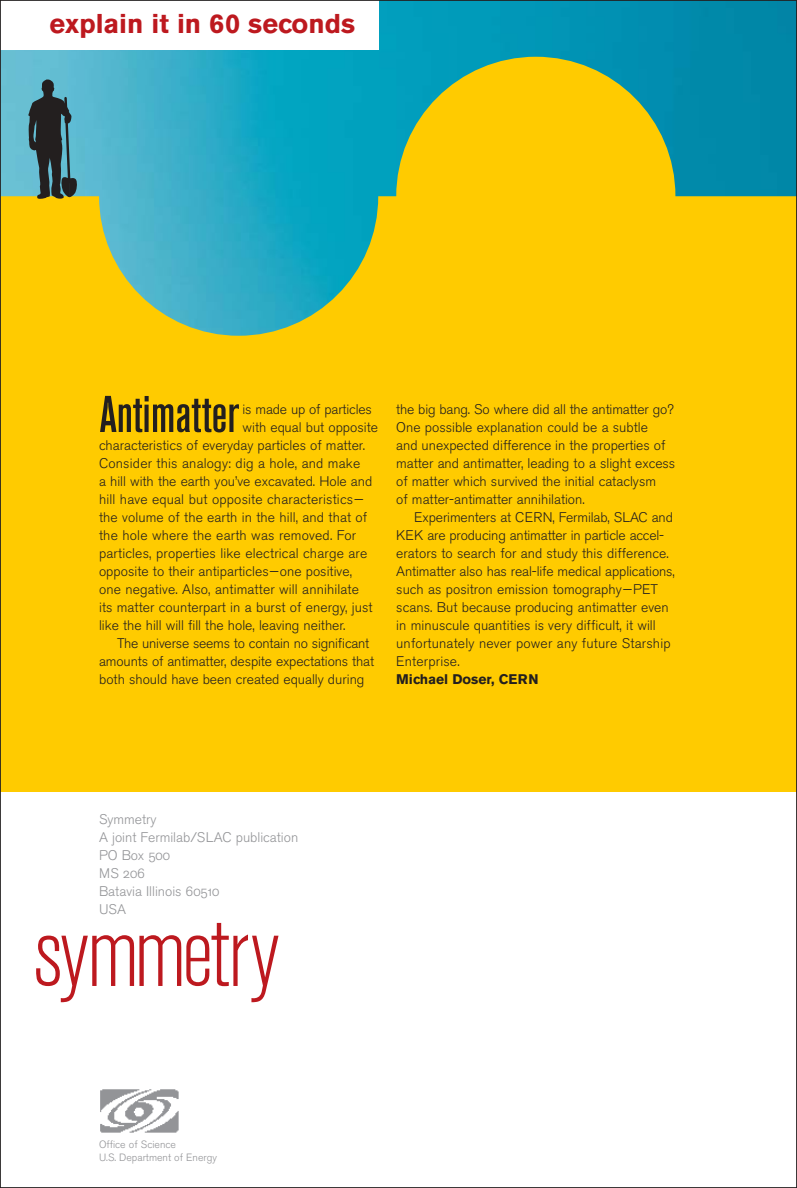
<style>
.page{position:relative;width:797px;height:1188px;background:#fff}
.page>*{position:absolute;margin:0;border:0;box-sizing:border-box;transform-origin:0 0}
.t1{font:500 condensed 51.15px "Akzidenz Grotesk BE";color:#231f1f}
.t2{font:700 27px "Akzidenz Grotesk BE";color:#bd191f}
.t3{font:13.8px/18px "Akzidenz Grotesk BE Light Os F";color:#231f1f}
.t4{font:13.8px/18px "Akzidenz Grotesk BE Light Os F";color:#939497}
.t5{font:700 13.8px "Akzidenz Grotesk BE";color:#231f1f}
.t6{font:10.5px/13.5px "Akzidenz Grotesk BE Light Os F";color:#939497}
</style>
<div class="page">
<img style="left:2px;top:2px;width:792px;height:194px">
<div style="left:396px;top:57px;width:279px;height:279px;background:#ffcb00;border-radius:50%"></div>
<div style="left:2px;top:196px;width:792px;height:596px;background:#ffcb00"></div>
<svg style="left:28px;top:78px;width:50px;height:121px;background:#42676e"></svg>
<svg style="left:36px;top:923px;width:242px;height:79px"></svg>
<div style="left:0;top:0;width:378px;height:50px;background:#fff"></div>
<img style="left:100px;top:1089px;width:79px;height:44px">
<h2 class="t2" style="left:50px;top:13px;width:307px">explain it in 60 seconds</h2>
<h1 class="t1" style="left:100px;top:396px;width:141px">Antimatter</h1>
<p class="t3" style="left:242px;top:402px;width:131px">is made up of particles</p>
<p class="t3" style="left:242px;top:420px;width:137px">with equal but opposite</p>
<p class="t3" style="left:99px;top:438px;width:267px">characteristics of everyday particles of matter.</p>
<p class="t3" style="left:99px;top:456px;width:263px">Consider this analogy: dig a hole, and make</p>
<p class="t3" style="left:99px;top:474px;width:275px">a hill with the earth you’ve excavated. Hole and</p>
<p class="t3" style="left:99px;top:492px;width:266px">hill have equal but opposite characteristics—</p>
<p class="t3" style="left:99px;top:510px;width:269px">the volume of the earth in the hill, and that of</p>
<p class="t3" style="left:99px;top:528px;width:259px">the hole where the earth was removed. For</p>
<p class="t3" style="left:99px;top:546px;width:270px">particles, properties like electrical charge are</p>
<p class="t3" style="left:99px;top:564px;width:254px">opposite to their antiparticles—one positive,</p>
<p class="t3" style="left:99px;top:582px;width:261px">one negative. Also, antimatter will annihilate</p>
<p class="t3" style="left:99px;top:600px;width:275px">its matter counterpart in a burst of energy, just</p>
<p class="t3" style="left:99px;top:618px;width:248px">like the hill will fill the hole, leaving neither.</p>
<p class="t3" style="left:117px;top:636px;width:254px">The universe seems to contain no significant</p>
<p class="t3" style="left:99px;top:654px;width:276px">amounts of antimatter, despite expectations that</p>
<p class="t3" style="left:99px;top:672px;width:267px">both should have been created equally during</p>
<p class="t3" style="left:396px;top:402px;width:280px">the big bang. So where did all the antimatter go?<br>One possible explanation could be a subtle<br>and unexpected difference in the properties of matter and antimatter, leading to a slight excess of matter which survived the initial cataclysm<br>of matter-antimatter annihilation.</p>
<p class="t3" style="left:396px;top:510px;width:280px;text-indent:18px">Experimenters at CERN, Fermilab, SLAC and KEK are producing antimatter in particle accel&shy;erators to search for and study this difference.<br>Antimatter also has real-life medical applications, such as positron emission tomography—PET scans. But because producing antimatter even in minuscule quantities is very difficult, it will unfortunately never power any future Starship Enterprise.</p>
<p class="t5" style="left:396px;top:674px;width:144px">Michael Doser, CERN</p>
<p class="t4" style="left:99px;top:811px;width:201px">Symmetry<br>A joint Fermilab/SLAC publication<br>PO Box 500<br>MS 206<br>Batavia Illinois 60510<br>USA</p>
<p class="t6" style="left:99px;top:1138px;width:119px">Office of Science<br>U.S. Department of Energy</p>
</div>
